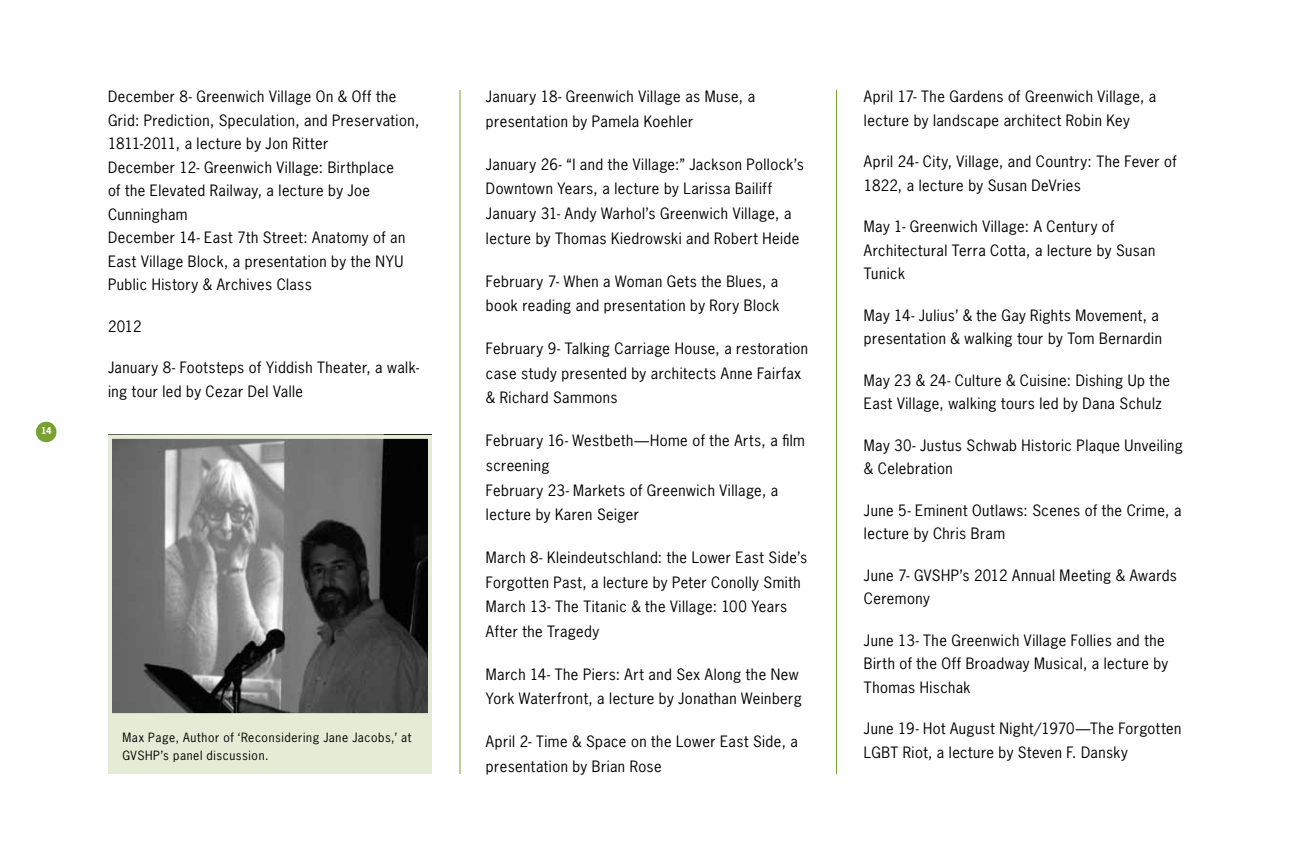
<style>
.page{position:relative;width:1296px;height:864px;background:#fff}
.page>*{position:absolute;margin:0;border:0;box-sizing:border-box;transform-origin:0 0}
.t1{font:14.8px/23.4px "News Gothic";letter-spacing:.03em;color:#000}
.t2{font:12px/18px "News Gothic";letter-spacing:.05em;color:#000}
.t3{font:700 9px "News Gothic";color:#fff}
</style>
<div class="page">
<hr style="left:459px;top:90px;width:1px;height:684px;background:#78a22f">
<div style="left:36px;top:422px;width:20px;height:20px;background:#78a22f;border-radius:50%"></div>
<img style="left:113px;top:440px;width:314px;height:272px">
<div style="left:108px;top:435px;width:324px;height:282px;border:4px solid #e4ecd5"></div>
<div style="left:108px;top:717px;width:324px;height:57px;background:#e4ecd5"></div>
<hr style="left:836px;top:90px;width:1px;height:684px;background:#78a22f">
<p class="t3" style="left:41px;top:425px;width:12px">14</p>
<p class="t1" style="left:108px;top:85px;width:313px">December 8- Greenwich Village On &amp; Off the Grid: Prediction, Speculation, and Preservation, 1811-2011, a lecture by Jon Ritter<br>December 12- Greenwich Village: Birthplace<br>of the Elevated Railway, a lecture by Joe Cunningham<br>December 14- East 7th Street: Anatomy of an East Village Block, a presentation by the NYU Public History &amp; Archives Class</p>
<p class="t1" style="left:108px;top:314px;width:35px">2012</p>
<p class="t1" style="left:108px;top:356px;width:313px">January 8- Footsteps of Yiddish Theater, a walk&shy;ing tour led by Cezar Del Valle</p>
<p class="t2" style="left:122px;top:728px;width:291px">Max Page, Author of ‘Reconsidering Jane Jacobs,’ at<br>GVSHP’s panel discussion.</p>
<p class="t1" style="left:486px;top:84px;width:271px;line-height:24.8px">January 18- Greenwich Village as Muse, a presentation by Pamela Koehler</p>
<p class="t1" style="left:486px;top:151px;width:319px;line-height:24.8px">January 26- “I and the Village:” Jackson Pollock’s Downtown Years, a lecture by Larissa Bailiff January 31- Andy Warhol’s Greenwich Village, a lecture by Thomas Kiedrowski and Robert Heide</p>
<p class="t1" style="left:486px;top:268px;width:295px;line-height:24.8px">February 7- When a Woman Gets the Blues, a book reading and presentation by Rory Block</p>
<p class="t1" style="left:486px;top:336px;width:324px;line-height:24.8px">February 9- Talking Carriage House, a restoration case study presented by architects Anne Fairfax &amp; Richard Sammons</p>
<p class="t1" style="left:486px;top:428px;width:321px;line-height:24.8px">February 16- Westbeth—Home of the Arts, a film screening<br>February 23- Markets of Greenwich Village, a lecture by Karen Seiger</p>
<p class="t1" style="left:486px;top:544px;width:323px;line-height:24.8px">March 8- Kleindeutschland: the Lower East Side’s Forgotten Past, a lecture by Peter Conolly Smith March 13- The Titanic &amp; the Village: 100 Years After the Tragedy</p>
<p class="t1" style="left:486px;top:661px;width:317px;line-height:24.8px">March 14- The Piers: Art and Sex Along the New<br>York Waterfront, a lecture by Jonathan Weinberg</p>
<p class="t1" style="left:486px;top:729px;width:313px;line-height:24.8px">April 2- Time &amp; Space on the Lower East Side, a presentation by Brian Rose</p>
<p class="t1" style="left:864px;top:84px;width:294px">April 17- The Gardens of Greenwich Village, a lecture by landscape architect Robin Key</p>
<p class="t1" style="left:864px;top:149px;width:314px">April 24- City, Village, and Country: The Fever of<br>1822, a lecture by Susan DeVries</p>
<p class="t1" style="left:864px;top:214px;width:293px">May 1- Greenwich Village: A Century of<br>Architectural Terra Cotta, a lecture by Susan<br>Tunick</p>
<p class="t1" style="left:864px;top:303px;width:299px">May 14- Julius’ &amp; the Gay Rights Movement, a presentation &amp; walking tour by Tom Bernardin</p>
<p class="t1" style="left:864px;top:368px;width:307px">May 23 &amp; 24- Culture &amp; Cuisine: Dishing Up the<br>East Village, walking tours led by Dana Schulz</p>
<p class="t1" style="left:864px;top:433px;width:320px">May 30- Justus Schwab Historic Plaque Unveiling &amp; Celebration</p>
<p class="t1" style="left:864px;top:498px;width:319px">June 5- Eminent Outlaws: Scenes of the Crime, a lecture by Chris Bram</p>
<p class="t1" style="left:864px;top:563px;width:315px">June 7- GVSHP’s 2012 Annual Meeting &amp; Awards<br>Ceremony</p>
<p class="t1" style="left:864px;top:628px;width:306px">June 13- The Greenwich Village Follies and the<br>Birth of the Off Broadway Musical, a lecture by<br>Thomas Hischak</p>
<p class="t1" style="left:864px;top:716px;width:319px">June 19- Hot August Night/1970—The Forgotten<br>LGBT Riot, a lecture by Steven F. Dansky</p>
</div>
